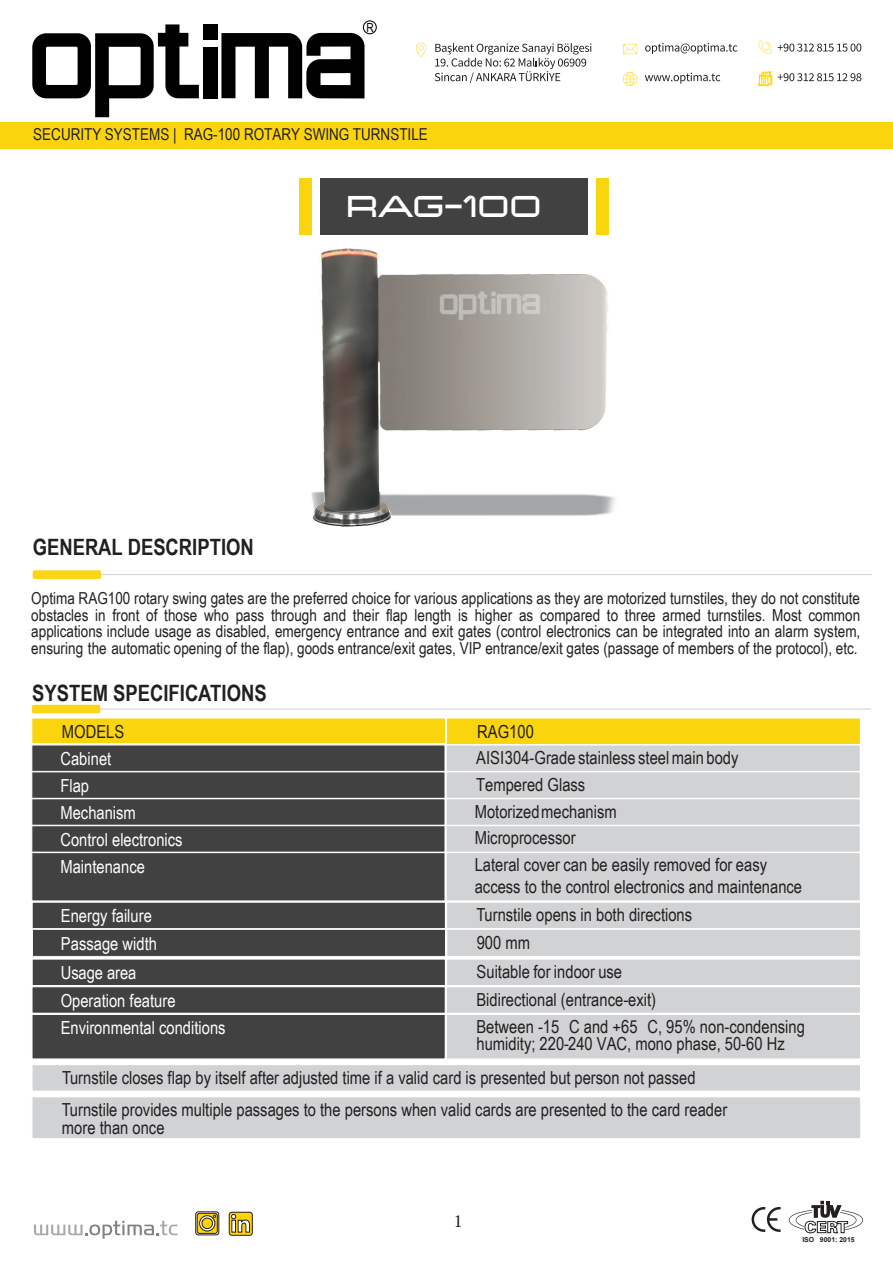
<style>
.page{position:relative;width:893px;height:1263px;background:#fff}
.page>*{position:absolute;margin:0;border:0;box-sizing:border-box;transform-origin:0 0}
.t1{font:38.1px "Changeling Neo";color:#fff}
.t2{font:900 24.45px "Avenir";color:#fff}
.t3{font:700 22.5px "Arial Narrow";color:#211f21}
.t4{font:18.45px "Minion Pro";color:#231f20}
.t5{font:18px/27px "Arial Narrow";color:#231f20}
.t6{font:18px/26.8px "Arial Narrow";color:#fff}
.t7{font:16.5px/16.5px "Arial Narrow";color:#231f20;text-align:justify}
.t8{font:12.45px "Arial Narrow";color:#000}
.t9{font:700 6.9px "Arial";color:#241f21}
.s1{font-style:inherit}
</style>
<div class="page">
<img style="left:311px;top:248px;width:305px;height:279px">
<div style="left:0;top:122px;width:893px;height:26px;background:#fad40d"></div>
<svg style="left:32px;top:24px;width:167px;height:93px"></svg>
<div style="left:203px;top:47px;width:14px;height:51px;background:#000"></div>
<div style="left:203px;top:25px;width:14px;height:15px;background:#000"></div>
<svg style="left:221px;top:20px;width:156px;height:78px"></svg>
<svg style="left:435px;top:43px;width:156px;height:40px"></svg>
<svg style="left:645px;top:43px;width:92px;height:11px"></svg>
<svg style="left:645px;top:73px;width:75px;height:11px"></svg>
<svg style="left:758px;top:40px;width:103px;height:14px"></svg>
<svg style="left:623px;top:44px;width:14px;height:10px"></svg>
<svg style="left:416px;top:43px;width:10px;height:14px"></svg>
<svg style="left:623px;top:72px;width:14px;height:14px"></svg>
<svg style="left:758px;top:72px;width:103px;height:14px"></svg>
<svg style="left:789px;top:1201px;width:74px;height:33px"></svg>
<svg style="left:751px;top:1207px;width:29px;height:25px"></svg>
<svg style="left:34px;top:1221px;width:143px;height:18px"></svg>
<div style="left:195px;top:1212px;width:24px;height:23px;border:1px solid #241f21;border-radius:3px"></div>
<div style="left:197px;top:1213px;width:20px;height:21px;border:1px solid #241f21;border-radius:2px"></div>
<svg style="left:197px;top:1215px;width:19px;height:21px"></svg>
<svg style="left:228px;top:1212px;width:2px;height:17px"></svg>
<div style="left:229px;top:1212px;width:23px;height:23px;background:#ffd400;border-radius:3px"></div>
<div style="left:229px;top:1212px;width:23px;height:24px;border:1px solid #241f21;border-radius:3px"></div>
<hr style="left:33px;top:574px;width:839px;height:1px;background:#d1d2d4">
<div style="left:33px;top:570px;width:68px;height:9px;background:#fcd615;border-radius:2px"></div>
<div style="left:320px;top:178px;width:268px;height:56px;background:#414141"></div>
<div style="left:299px;top:178px;width:12px;height:56px;background:#fad40d"></div>
<div style="left:596px;top:178px;width:12px;height:56px;background:#fad40d"></div>
<hr style="left:32px;top:709px;width:839px;height:1px;background:#d1d2d4">
<div style="left:32px;top:705px;width:68px;height:8px;background:#fcd615;border-radius:2px"></div>
<div style="left:31px;top:717px;width:415px;height:27px;background:#fad40d;border:1px solid #fff"></div>
<div style="left:31px;top:798px;width:415px;height:28px;background:#414141"></div>
<div style="left:446px;top:798px;width:415px;height:28px;background:#d1d2d4;border:1px solid #fff"></div>
<div style="left:31px;top:744px;width:415px;height:28px;background:#414141;border:1px solid #fff"></div>
<div style="left:32px;top:902px;width:414px;height:27px;background:#414141;border:1px solid #fff"></div>
<div style="left:32px;top:958px;width:414px;height:28px;background:#414141;border:1px solid #fff"></div>
<div style="left:31px;top:986px;width:415px;height:28px;background:#414141;border:1px solid #fff"></div>
<div style="left:32px;top:929px;width:414px;height:28px;background:#414141;border:1px solid #fff"></div>
<div style="left:31px;top:1014px;width:415px;height:46px;background:#414141;border:1px solid #fff"></div>
<div style="left:446px;top:744px;width:415px;height:28px;background:#d1d2d4;border:1px solid #fff"></div>
<div style="left:31px;top:1064px;width:830px;height:28px;background:#d1d2d4;border:1px solid #fff"></div>
<div style="left:31px;top:1096px;width:830px;height:43px;background:#d1d2d4;border:1px solid #fff"></div>
<div style="left:446px;top:902px;width:415px;height:27px;background:#d1d2d4;border:1px solid #fff"></div>
<div style="left:446px;top:958px;width:415px;height:28px;background:#d1d2d4;border:1px solid #fff"></div>
<div style="left:446px;top:986px;width:415px;height:28px;background:#d1d2d4;border:1px solid #fff"></div>
<div style="left:446px;top:929px;width:415px;height:28px;background:#d1d2d4;border:1px solid #fff"></div>
<div style="left:446px;top:1014px;width:415px;height:46px;background:#d1d2d4;border:1px solid #fff"></div>
<div style="left:31px;top:825px;width:415px;height:28px;background:#414141;border:1px solid #fff"></div>
<div style="left:446px;top:825px;width:415px;height:28px;background:#d1d2d4;border:1px solid #fff"></div>
<div style="left:31px;top:771px;width:415px;height:28px;background:#414141;border:1px solid #fff"></div>
<div style="left:446px;top:771px;width:415px;height:28px;background:#d1d2d4;border:1px solid #fff"></div>
<div style="left:31px;top:852px;width:415px;height:50px;background:#414141;border:1px solid #fff"></div>
<div style="left:446px;top:852px;width:415px;height:50px;background:#d1d2d4;border:1px solid #fff"></div>
<div style="left:446px;top:717px;width:415px;height:28px;background:#fad40d;border:1px solid #fff"></div>
<p class="t8" style="left:366px;top:18px;width:9px">R</p>
<p class="t7" style="left:33px;top:125px;width:396px">SECURITY SYSTEMS | RAG-100 ROTARY SWING TURNSTILE</p>
<h1 class="t1" style="left:346px;top:181px;width:197px">RAG-<span class="s1">1</span>00</h1>
<p class="t3" style="left:33px;top:530px;width:223px">GENERAL DESCRIPTION</p>
<p class="t7" style="left:31px;top:590px;width:830px">Optima RAG100 rotary swing gates are the preferred choice for various applications as they are motorized turnstiles, they do not constitute obstacles in front of those who pass through and their flap length is higher as compared to three armed turnstiles. Most common applications include usage as disabled, emergency entrance and exit gates (control electronics can be integrated into an alarm system, ensuring the automatic opening of the flap), goods entrance/exit gates, VIP entrance/exit gates (passage of members of the protocol), etc.</p>
<p class="t3" style="left:32px;top:676px;width:236px">SYSTEM SPECIFICATIONS</p>
<p class="t5" style="left:62px;top:718px;width:64px">MODELS</p>
<p class="t5" style="left:477px;top:717px;width:58px">RAG100</p>
<p class="t6" style="left:60px;top:744px;width:52px">Cabinet</p>
<p class="t5" style="left:476px;top:743px;width:264px">AISI 304-Grade stainless steel main body</p>
<p class="t6" style="left:60px;top:771px;width:124px">Flap<br>Mechanism<br>Control electronics<br>Maintenance</p>
<p class="t5" style="left:476px;top:770px;width:111px">Tempered Glass</p>
<p class="t5" style="left:475px;top:797px;width:143px">Motorized mechanism</p>
<p class="t5" style="left:475px;top:824px;width:294px">Microprocessor<br>Lateral cover can be easily removed for easy</p>
<p class="t5" style="left:475px;top:872px;width:329px">access to the control electronics and maintenance</p>
<p class="t6" style="left:61px;top:902px;width:93px">Energy failure</p>
<p class="t5" style="left:477px;top:901px;width:217px">Turnstile opens in both directions</p>
<p class="t6" style="left:61px;top:929px;width:97px">Passage width</p>
<p class="t5" style="left:477px;top:928px;width:55px">900 mm</p>
<p class="t6" style="left:61px;top:958px;width:116px;line-height:27.6px">Usage area<br>Operation feature</p>
<p class="t5" style="left:476px;top:957px;width:181px;line-height:27.6px">Suitable for indoor use<br>Bidirectional (entrance-exit)</p>
<p class="t6" style="left:61px;top:1014px;width:166px">Environmental conditions</p>
<p class="t5" style="left:476px;top:1018px;width:330px;line-height:16.5px">Between -15 C and +65 C, 95% non-condensing humidity; 220-240 VAC, mono phase, 50-60 Hz</p>
<p class="t5" style="left:62px;top:1061px;width:667px;line-height:32.1px">Turnstile closes flap by itself after adjusted time if a valid card is presented but person not passed<br>Turnstile provides multiple passages to the persons when valid cards are presented to the card reader</p>
<p class="t5" style="left:62px;top:1113px;width:104px">more than once</p>
<h2 class="t2" style="left:230px;top:1203px;width:22px">in</h2>
<p class="t4" style="left:454px;top:1208px;width:10px">1</p>
<p class="t9" style="left:802px;top:1235px;width:54px">ISO 9001: 2015</p>
</div>
